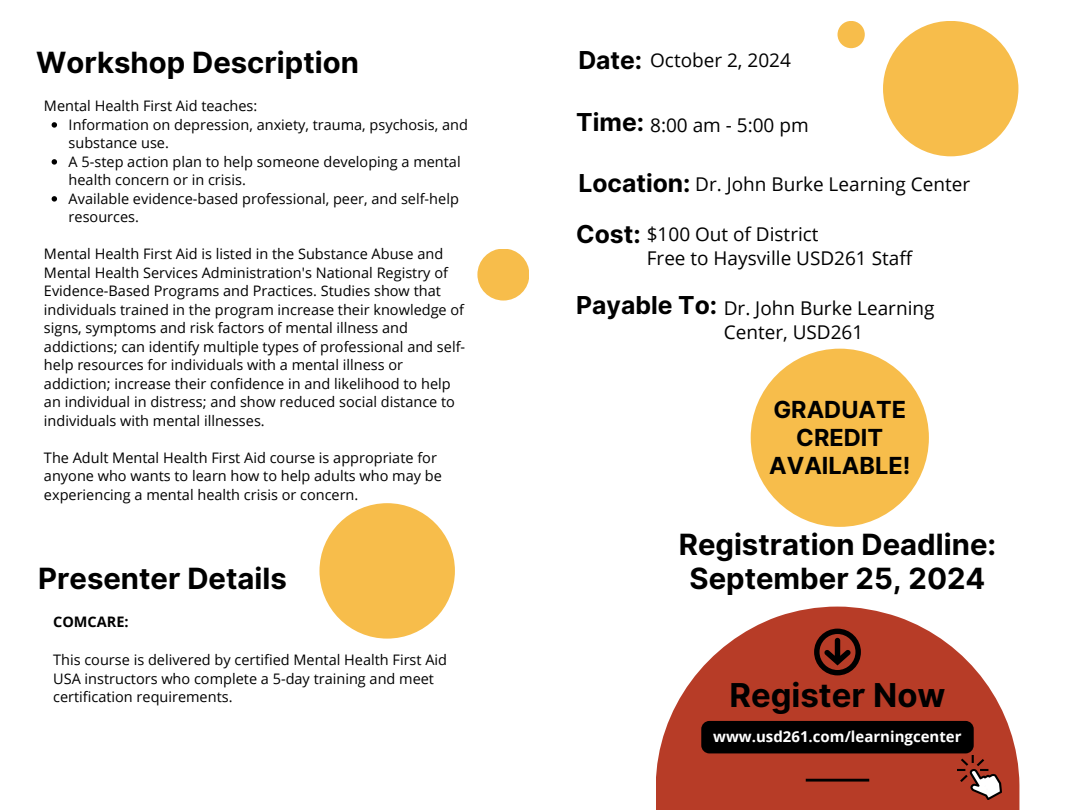
<style>
.page{position:relative;width:1080px;height:810px;background:#fff}
.page>*{position:absolute;margin:0;border:0;box-sizing:border-box;transform-origin:0 0}
.t1{font:700 32.94px "Inter";color:#000}
.t2{font:700 29.25px/34.7px "Inter";color:#000;text-align:center}
.t3{font:700 24.69px "Inter";color:#000}
.t4{font:700 23.5px/27.9px "Inter";color:#000;text-align:center}
.t5{font:19px/24.6px "Open Sans";color:#000}
.t6{font:700 15px "Open Sans";color:#fff}
.t7{font:14.5px/18.5px "Open Sans";color:#000}
.t8{font:700 14.5px "Open Sans";color:#000}
</style>
<div class="page">
<svg style="left:656px;top:607px;width:363px;height:203px;fill:#b73c27"></svg>
<svg style="left:814px;top:629px;width:47px;height:46px;background:#642015"></svg>
<hr style="left:806px;top:779px;width:63px;height:3px;background:#000">
<div style="left:751px;top:349px;width:178px;height:178px;background:#f7bd4b;border-radius:50%"></div>
<div style="left:838px;top:21px;width:27px;height:27px;background:#f7bd4b;border-radius:50%"></div>
<div style="left:883px;top:21px;width:135px;height:135px;background:#f7bd4b;border-radius:50%"></div>
<div style="left:477px;top:249px;width:52px;height:52px;background:#f7bd4b;border-radius:50%"></div>
<svg style="left:52px;top:122px;width:5px;height:6px"></svg>
<svg style="left:52px;top:159px;width:5px;height:6px"></svg>
<svg style="left:52px;top:196px;width:5px;height:6px"></svg>
<div style="left:319px;top:503px;width:136px;height:136px;background:#f7bd4b;border-radius:50%"></div>
<img style="left:957px;top:755px;width:45px;height:45px">
<div style="left:701px;top:721px;width:273px;height:32px;background:#000;border-radius:8px"></div>
<p class="t2" style="left:36px;top:45px;width:324px">Workshop Description</p>
<p class="t7" style="left:44px;top:96px;width:215px">Mental Health First Aid teaches:</p>
<p class="t7" style="left:69px;top:115px;width:401px">Information on depression, anxiety, trauma, psychosis, and substance use.</p>
<p class="t7" style="left:69px;top:152px;width:394px">A 5-step action plan to help someone developing a mental health concern or in crisis.</p>
<p class="t7" style="left:69px;top:189px;width:392px">Available evidence-based professional, peer, and self-help resources.</p>
<p class="t7" style="left:44px;top:244px;width:423px">Mental Health First Aid is listed in the Substance Abuse and Mental Health Services Administration's National Registry of Evidence-Based Programs and Practices. Studies show that individuals trained in the program increase their knowledge of signs, symptoms and risk factors of mental illness and addictions; can identify multiple types of professional and self&shy;help resources for individuals with a mental illness or addiction; increase their confidence in and likelihood to help an individual in distress; and show reduced social distance to individuals with mental illnesses.</p>
<p class="t7" style="left:44px;top:448px;width:399px">The Adult Mental Health First Aid course is appropriate for anyone who wants to learn how to help adults who may be experiencing a mental health crisis or concern.</p>
<p class="t2" style="left:38px;top:561px;width:250px">Presenter Details</p>
<p class="t8" style="left:53px;top:612px;width:77px">COMCARE:</p>
<p class="t7" style="left:53px;top:650px;width:395px;line-height:18.8px">This course is delivered by certified Mental Health First Aid<br>USA instructors who complete a 5-day training and meet certification requirements.</p>
<p class="t3" style="left:578px;top:45px;width:65px">Date:</p>
<p class="t5" style="left:650px;top:48px;width:142px">October 2, 2024</p>
<p class="t3" style="left:576px;top:107px;width:69px">Time:</p>
<p class="t5" style="left:650px;top:112px;width:160px">8:00 am - 5:00 pm</p>
<p class="t3" style="left:578px;top:168px;width:114px">Location:</p>
<p class="t3" style="left:576px;top:219px;width:66px">Cost:</p>
<p class="t5" style="left:695px;top:172px;width:276px">Dr. John Burke Learning Center</p>
<p class="t5" style="left:647px;top:221px;width:173px">$100 Out of District</p>
<p class="t5" style="left:647px;top:246px;width:267px">Free to Haysville USD261 Staff</p>
<p class="t5" style="left:724px;top:295px;width:212px">Dr. John Burke Learning<br>Center, USD261</p>
<p class="t3" style="left:576px;top:290px;width:143px">Payable To:</p>
<p class="t4" style="left:769px;top:396px;width:143px">GRADUATE<br>CREDIT<br>AVAILABLE!</p>
<p class="t2" style="left:679px;top:527px;width:319px">Registration Deadline:<br>September 25, 2024</p>
<p class="t1" style="left:729px;top:675px;width:218px">Register Now</p>
<p class="t6" style="left:713px;top:726px;width:250px">www.usd261.com/learningcenter</p>
</div>
